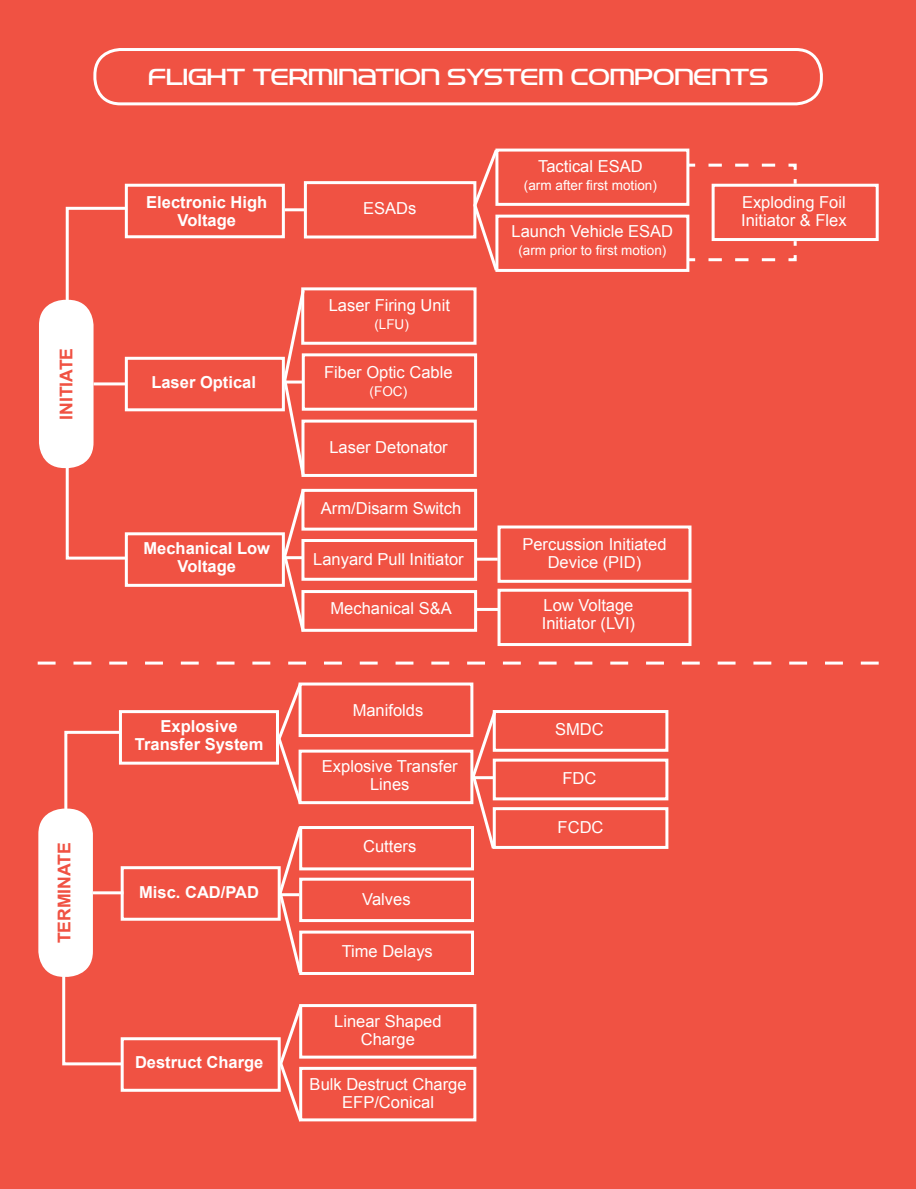
<style>
.page{position:relative;width:916px;height:1189px;background:#fff}
.page>*{position:absolute;margin:0;border:0;box-sizing:border-box;transform-origin:0 0}
.t1{font:24px "Snasm Bk";color:#fff}
.t2{font:700 17.55px "Arial";color:#f05243}
.t3{font:16.5px/18px "Arial";color:#fff;text-align:center}
.t4{font:700 16.5px/18px "Arial";color:#fff;text-align:center}
.t5{font:13.5px "Arial";color:#fff}
</style>
<div class="page">
<div style="left:0;top:0;width:915px;height:1188px;background:#f05243"></div>
<div style="left:125px;top:184px;width:160px;height:54px;background:#f05243;border:3px solid #fff"></div>
<div style="left:125px;top:532px;width:160px;height:54px;background:#f05243;border:3px solid #fff"></div>
<div style="left:298px;top:682px;width:175px;height:54px;background:#f05243;border:3px solid #fff"></div>
<div style="left:298px;top:749px;width:175px;height:54px;background:#f05243;border:3px solid #fff"></div>
<div style="left:299px;top:1003px;width:177px;height:55px;background:#f05243;border:3px solid #fff"></div>
<div style="left:299px;top:1066px;width:177px;height:54px;background:#f05243;border:3px solid #fff"></div>
<div style="left:299px;top:825px;width:175px;height:45px;background:#f05243;border:3px solid #fff"></div>
<div style="left:299px;top:877px;width:175px;height:44px;background:#f05243;border:3px solid #fff"></div>
<div style="left:299px;top:930px;width:175px;height:44px;background:#f05243;border:3px solid #fff"></div>
<div style="left:121px;top:865px;width:159px;height:55px;background:#f05243;border:3px solid #fff"></div>
<div style="left:121px;top:1036px;width:159px;height:55px;background:#f05243;border:3px solid #fff"></div>
<div style="left:301px;top:287px;width:175px;height:57px;background:#f05243;border:3px solid #fff"></div>
<div style="left:301px;top:353px;width:176px;height:57px;background:#f05243;border:3px solid #fff"></div>
<div style="left:301px;top:419px;width:175px;height:58px;background:#f05243;border:3px solid #fff"></div>
<div style="left:301px;top:488px;width:176px;height:42px;background:#f05243;border:3px solid #fff"></div>
<div style="left:301px;top:539px;width:176px;height:41px;background:#f05243;border:3px solid #fff"></div>
<div style="left:301px;top:590px;width:176px;height:41px;background:#f05243;border:3px solid #fff"></div>
<div style="left:492px;top:709px;width:176px;height:42px;background:#f05243;border:3px solid #fff"></div>
<div style="left:492px;top:758px;width:176px;height:42px;background:#f05243;border:3px solid #fff"></div>
<div style="left:492px;top:806px;width:176px;height:42px;background:#f05243;border:3px solid #fff"></div>
<div style="left:495px;top:148px;width:194px;height:58px;background:#f05243;border:3px solid #fff"></div>
<div style="left:711px;top:184px;width:167px;height:57px;background:#f05243;border:3px solid #fff"></div>
<div style="left:495px;top:214px;width:194px;height:58px;background:#f05243;border:3px solid #fff"></div>
<div style="left:497px;top:525px;width:194px;height:57px;background:#f05243;border:3px solid #fff"></div>
<div style="left:497px;top:588px;width:194px;height:57px;background:#f05243;border:3px solid #fff"></div>
<div style="left:93px;top:48px;width:729px;height:57px;border:3px solid #fff;border-radius:26px"></div>
<div style="left:39px;top:300px;width:54px;height:168px;background:#fff;border-radius:26px"></div>
<div style="left:38px;top:808px;width:55px;height:168px;background:#fff;border-radius:26px"></div>
<hr style="left:285px;top:208px;width:137px;height:3px;background:#fff">
<hr style="left:93px;top:382px;width:138px;height:3px;background:#fff">
<div style="left:304px;top:181px;width:172px;height:57px;background:#f05243;border:3px solid #fff"></div>
<svg style="left:471px;top:148px;width:29px;height:124px"></svg>
<svg style="left:276px;top:682px;width:28px;height:123px"></svg>
<svg style="left:277px;top:1003px;width:27px;height:119px"></svg>
<svg style="left:281px;top:287px;width:25px;height:190px"></svg>
<svg style="left:281px;top:488px;width:26px;height:144px"></svg>
<svg style="left:277px;top:825px;width:27px;height:150px"></svg>
<svg style="left:470px;top:707px;width:28px;height:144px"></svg>
<svg style="left:64px;top:205px;width:65px;height:102px"></svg>
<svg style="left:63px;top:730px;width:65px;height:100px"></svg>
<svg style="left:61px;top:943px;width:65px;height:123px"></svg>
<svg style="left:64px;top:459px;width:65px;height:102px"></svg>
<div style="left:125px;top:356px;width:160px;height:55px;background:#f05243;border:3px solid #fff"></div>
<svg style="left:685px;top:162px;width:112px;height:25px"></svg>
<svg style="left:685px;top:238px;width:112px;height:25px"></svg>
<hr style="left:283px;top:380px;width:20px;height:3px;background:#fff">
<hr style="left:283px;top:556px;width:20px;height:3px;background:#fff">
<hr style="left:278px;top:892px;width:21px;height:3px;background:#fff">
<hr style="left:471px;top:776px;width:22px;height:3px;background:#fff">
<div style="left:119px;top:710px;width:160px;height:54px;background:#f05243;border:3px solid #fff"></div>
<hr style="left:93px;top:891px;width:30px;height:3px;background:#fff">
<hr style="left:476px;top:607px;width:22px;height:3px;background:#fff">
<hr style="left:475px;top:557px;width:22px;height:3px;background:#fff">
<svg style="left:38px;top:661px;width:840px;height:3px"></svg>
<p class="t2" style="left:55px;top:420px;width:74px;rotate:-90deg">INITIATE</p>
<p class="t2" style="left:53px;top:943px;width:103px;rotate:-90deg">TERMINATE</p>
<p class="t1" style="left:148px;top:64px;width:621px">FLIGHT TERMINATION SYSTEM COMPONENTS</p>
<p class="t4" style="left:146px;top:193px;width:123px">Electronic High<br>Voltage</p>
<p class="t4" style="left:151px;top:374px;width:106px">Laser Optical</p>
<p class="t4" style="left:143px;top:540px;width:128px">Mechanical Low<br>Voltage</p>
<p class="t4" style="left:135px;top:717px;width:130px">Explosive<br>Transfer System</p>
<p class="t4" style="left:139px;top:883px;width:121px">Misc. CAD/PAD</p>
<p class="t4" style="left:135px;top:1053px;width:130px">Destruct Charge</p>
<p class="t3" style="left:363px;top:199px;width:55px">ESADs</p>
<p class="t3" style="left:328px;top:297px;width:123px">Laser Firing Unit</p>
<p class="t5" style="left:374px;top:316px;width:36px">(LFU)</p>
<p class="t3" style="left:324px;top:363px;width:130px">Fiber Optic Cable</p>
<p class="t5" style="left:369px;top:382px;width:39px">(FOC)</p>
<p class="t3" style="left:329px;top:438px;width:120px">Laser Detonator</p>
<p class="t3" style="left:321px;top:499px;width:142px">Arm/Disarm Switch</p>
<p class="t3" style="left:313px;top:550px;width:152px">Lanyard Pull Initiator</p>
<p class="t3" style="left:330px;top:599px;width:123px">Mechanical S&amp;A</p>
<p class="t3" style="left:352px;top:701px;width:72px">Manifolds</p>
<p class="t3" style="left:322px;top:757px;width:137px">Explosive Transfer<br>Lines</p>
<p class="t3" style="left:363px;top:836px;width:55px">Cutters</p>
<p class="t3" style="left:362px;top:889px;width:50px">Valves</p>
<p class="t3" style="left:341px;top:942px;width:93px">Time Delays</p>
<p class="t3" style="left:334px;top:1011px;width:109px">Linear Shaped<br>Charge</p>
<p class="t3" style="left:309px;top:1074px;width:158px">Bulk Destruct Charge</p>
<p class="t3" style="left:342px;top:1092px;width:93px">EFP/Conical</p>
<p class="t3" style="left:538px;top:157px;width:106px">Tactical ESAD</p>
<p class="t5" style="left:523px;top:177px;width:134px">(arm after first motion)</p>
<p class="t3" style="left:511px;top:222px;width:163px">Launch Vehicle ESAD</p>
<p class="t5" style="left:518px;top:241px;width:149px">(arm prior to first motion)</p>
<p class="t3" style="left:522px;top:535px;width:145px">Percussion Initiated<br>Device (PID)</p>
<p class="t3" style="left:541px;top:596px;width:95px;text-align:left">Low Voltage<br>Initiator (LVI)</p>
<p class="t3" style="left:555px;top:720px;width:50px">SMDC</p>
<p class="t3" style="left:562px;top:769px;width:35px">FDC</p>
<p class="t3" style="left:557px;top:817px;width:47px">FCDC</p>
<p class="t3" style="left:740px;top:193px;width:107px;text-align:left">Exploding Foil<br>Initiator &amp; Flex</p>
</div>
